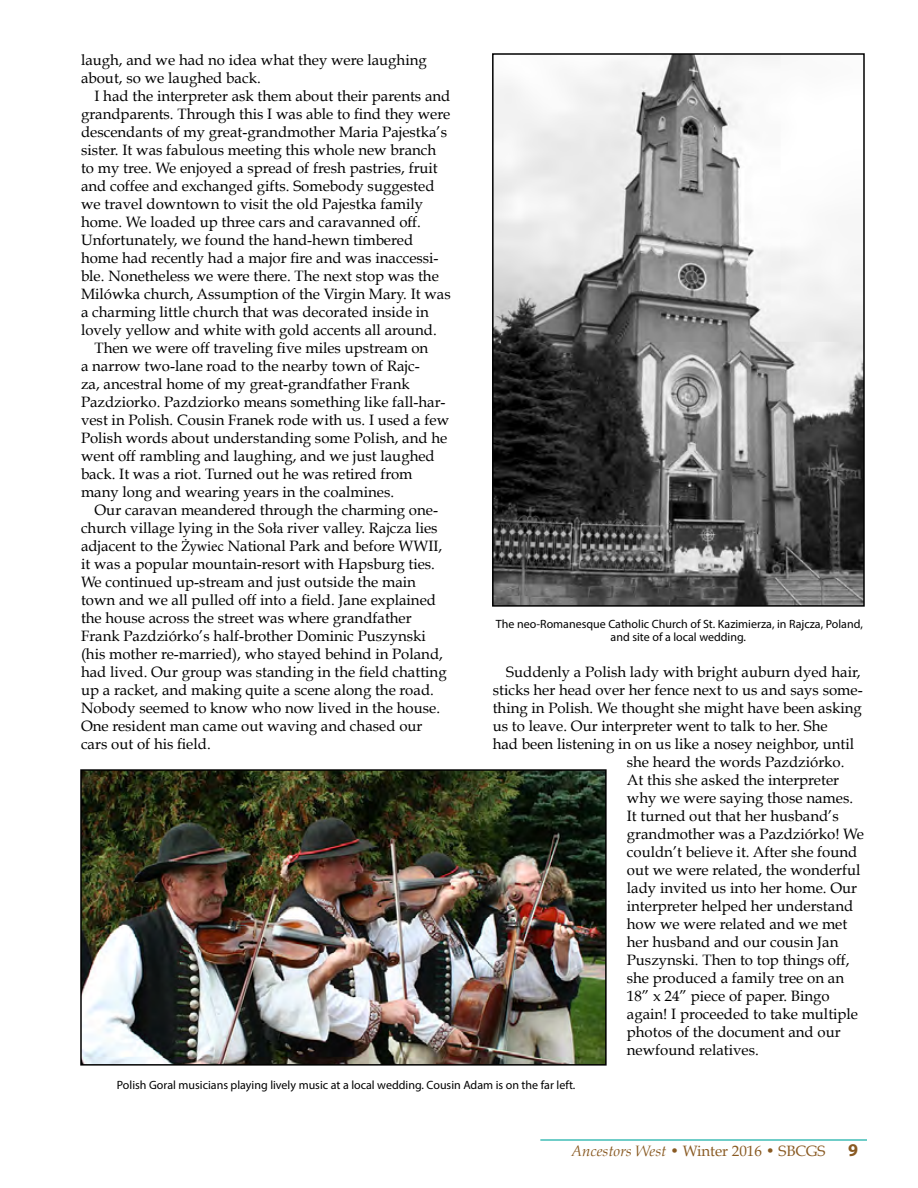
<style>
.page{position:relative;width:918px;height:1188px;background:#fff}
.page>*{position:absolute;margin:0;border:0;box-sizing:border-box;transform-origin:0 0}
.t1{font:700 18px "Myriad Pro";color:#895a23}
.content_body{font:15px/18px "Book Antiqua";color:#000}
.t2{font:15px "Book Antiqua";color:#895a23}
.t3{font:12px/13.5px "Myriad Pro";color:#000;text-align:center}
.s1{font-family:"Minion Pro"}
.s2{font-style:italic}
</style>
<div class="page">
<hr style="left:540px;top:1139px;width:327px;height:2px;background:#00a89f">
<img style="left:495px;top:56px;width:367px;height:548px">
<div style="left:492px;top:53px;width:373px;height:554px;border:2px solid #000"></div>
<img style="left:83px;top:772px;width:521px;height:291px">
<div style="left:80px;top:769px;width:527px;height:297px;border:2px solid #000"></div>
<p class="content_body" style="left:81px;top:51px;width:347px">laugh, and we had no idea what they were laughing about, so we laughed back.</p>
<p class="content_body" style="left:81px;top:87px;width:371px;text-indent:14px">I had the interpreter ask them about their parents and grandparents. Through this I was able to find they were descendants of my great-grandmother Maria Pajestka’s sister. It was fabulous meeting this whole new branch to my tree. We enjoyed a spread of fresh pastries, fruit and coffee and exchanged gifts. Somebody suggested we travel downtown to visit the old Pajestka family home. We loaded up three cars and caravanned off.<br>Unfortunately, we found the hand-hewn timbered home had recently had a major fire and was inaccessi&shy;ble. Nonetheless we were there. The next stop was the Milówka church, Assumption of the Virgin Mary. It was a charming little church that was decorated inside in lovely yellow and white with gold accents all around.</p>
<p class="content_body" style="left:81px;top:339px;width:370px;text-indent:14px">Then we were off traveling five miles upstream on<br>a narrow two-lane road to the nearby town of Rajc-<br>za, ancestral home of my great-grandfather Frank Pazdziorko. Pazdziorko means something like fall-har&shy;vest in Polish. Cousin Franek rode with us. I used a few Polish words about understanding some Polish, and he went off rambling and laughing, and we just laughed back. It was a riot. Turned out he was retired from many long and wearing years in the coalmines.</p>
<p class="content_body" style="left:81px;top:501px;width:367px;text-indent:14px">Our caravan meandered through the charming one&shy;church village lying in the <span class="s1">Soła</span> river valley. Rajcza lies adjacent to the <span class="s1">Żywiec</span> National Park and before WWII, it was a popular mountain-resort with Hapsburg ties.<br>We continued up-stream and just outside the main town and we all pulled off into a field. Jane explained the house across the street was where grandfather Frank Pazdziórko’s half-brother Dominic Puszynski (his mother re-married), who stayed behind in Poland, had lived. Our group was standing in the field chatting up a racket, and making quite a scene along the road.<br>Nobody seemed to know who now lived in the house.<br>One resident man came out waving and chased our cars out of his field.</p>
<p class="t3" style="left:496px;top:617px;width:368px">The neo-Romanesque Catholic Church of St. Kazimierza, in Rajcza, Poland, and site of a local wedding.</p>
<p class="content_body" style="left:506px;top:662px;width:356px">Suddenly a Polish lady with bright auburn dyed hair,</p>
<p class="content_body" style="left:493px;top:680px;width:371px">sticks her head over her fence next to us and says some-</p>
<p class="content_body" style="left:493px;top:698px;width:371px">thing in Polish. We thought she might have been asking</p>
<p class="content_body" style="left:493px;top:716px;width:337px">us to leave. Our interpreter went to talk to her. She</p>
<p class="content_body" style="left:493px;top:734px;width:363px">had been listening in on us like a nosey neighbor, until</p>
<p class="content_body" style="left:627px;top:752px;width:219px">she heard the words Pazdziórko.</p>
<p class="content_body" style="left:627px;top:770px;width:214px">At this she asked the interpreter</p>
<p class="content_body" style="left:627px;top:788px;width:228px">why we were saying those names.</p>
<p class="content_body" style="left:627px;top:806px;width:213px">It turned out that her husband’s</p>
<p class="content_body" style="left:627px;top:824px;width:239px">grandmother was a Pazdziórko! We</p>
<p class="content_body" style="left:627px;top:842px;width:232px">couldn’t believe it. After she found</p>
<p class="content_body" style="left:627px;top:860px;width:235px">out we were related, the wonderful</p>
<p class="content_body" style="left:627px;top:878px;width:232px">lady invited us into her home. Our</p>
<p class="content_body" style="left:627px;top:896px;width:228px">interpreter helped her understand</p>
<p class="content_body" style="left:627px;top:914px;width:222px">how we were related and we met</p>
<p class="content_body" style="left:627px;top:932px;width:213px">her husband and our cousin Jan</p>
<p class="content_body" style="left:627px;top:950px;width:224px">Puszynski. Then to top things off,</p>
<p class="content_body" style="left:627px;top:968px;width:219px">she produced a family tree on an</p>
<p class="content_body" style="left:627px;top:986px;width:204px">18” x 24” piece of paper. Bingo</p>
<p class="content_body" style="left:627px;top:1004px;width:233px">again! I proceeded to take multiple</p>
<p class="content_body" style="left:627px;top:1022px;width:215px">photos of the document and our</p>
<p class="content_body" style="left:627px;top:1040px;width:134px">newfound relatives.</p>
<p class="t3" style="left:117px;top:1078px;width:460px">Polish Goral musicians playing lively music at a local wedding. Cousin Adam is on the far left.</p>
<p class="t2" style="left:571px;top:1141px;width:256px"><span class="s2">Ancestors West</span> • Winter 2016 • SBCGS</p>
<p class="t1" style="left:848px;top:1138px;width:11px">9</p>
</div>
